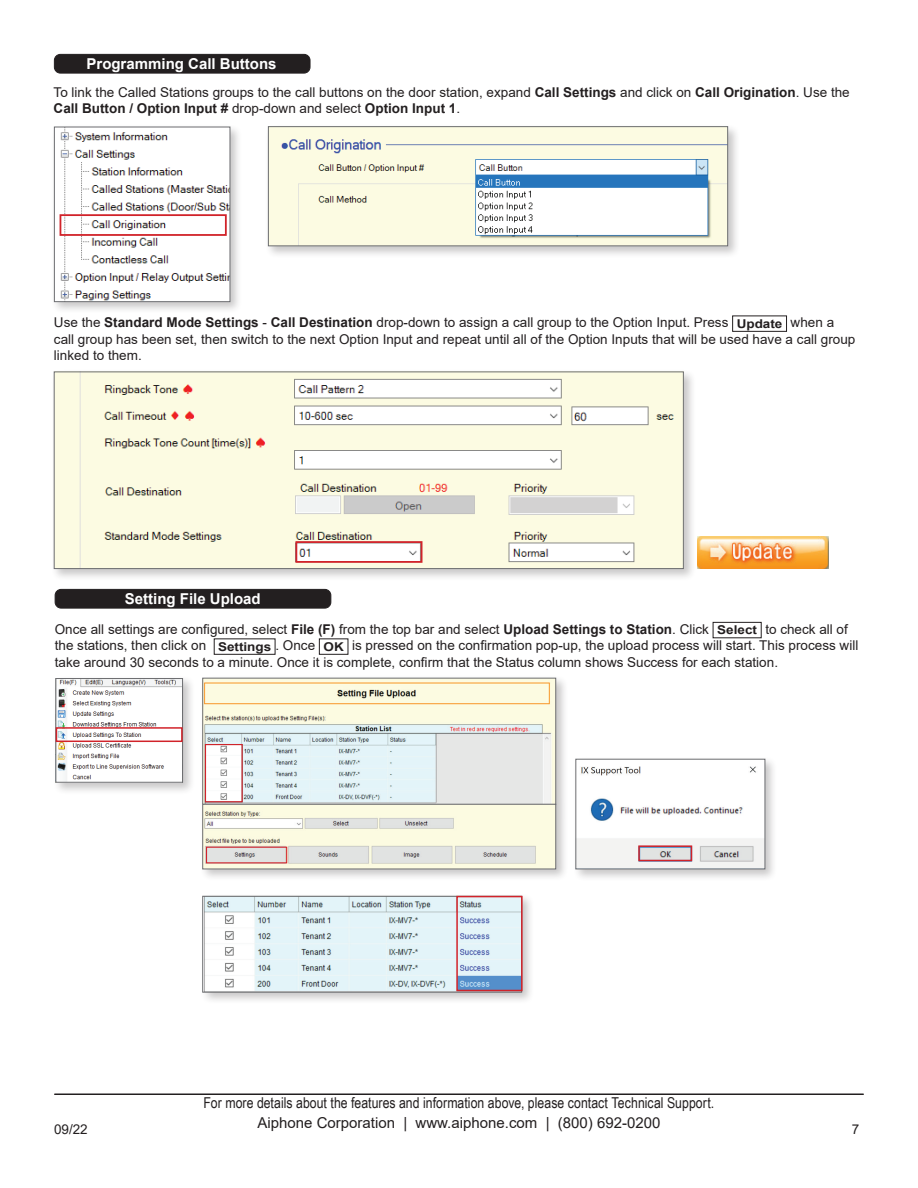
<style>
.page{position:relative;width:918px;height:1188px;background:#fff}
.page>*{position:absolute;margin:0;border:0;box-sizing:border-box;transform-origin:0 0}
.t1{font:15px "Arial Narrow";letter-spacing:.005em;color:#231f20}
.t2{font:15px "Arial";color:#231f20}
.t3{font:700 15px "Arial";color:#fff}
.t4{font:13.5px/16.5px "Arial";color:#231f20}
.s1{font-weight:700}
.s2{font-weight:700;font-size:12.15px}
</style>
<div class="page">
<div style="left:732px;top:316px;width:55px;height:16px;border:1px solid #231f20"></div>
<div style="left:54px;top:54px;width:256px;height:19px;background:#231f20;border-radius:6px"></div>
<div style="left:54px;top:54px;width:256px;height:19px;border:1px solid #231f20;border-radius:6px"></div>
<div style="left:51px;top:124px;width:192px;height:191px;background:#231f20;opacity:.25"></div>
<img style="left:56px;top:129px;width:172px;height:171px">
<div style="left:54px;top:127px;width:176px;height:175px;border:1px solid #6c6d70"></div>
<div style="left:60px;top:214px;width:167px;height:22px;border:2px solid #d1232a"></div>
<div style="left:265px;top:123px;width:476px;height:136px;background:#231f20;opacity:.25"></div>
<img style="left:270px;top:128px;width:456px;height:116px">
<div style="left:268px;top:126px;width:460px;height:120px;border:1px solid #6c6d70"></div>
<div style="left:51px;top:368px;width:645px;height:213px;background:#231f20;opacity:.25"></div>
<img style="left:56px;top:374px;width:626px;height:193px">
<div style="left:54px;top:372px;width:630px;height:197px;border:1px solid #6c6d70"></div>
<img style="left:697px;top:536px;width:131px;height:33px">
<div style="left:295px;top:541px;width:127px;height:22px;border:2px solid #d1232a"></div>
<div style="left:713px;top:622px;width:49px;height:16px;border:1px solid #231f20"></div>
<div style="left:214px;top:638px;width:61px;height:17px;border:1px solid #231f20"></div>
<div style="left:319px;top:638px;width:29px;height:17px;border:1px solid #231f20"></div>
<div style="left:52px;top:675px;width:144px;height:120px;background:#231f20;opacity:.25"></div>
<img style="left:58px;top:680px;width:123px;height:101px">
<div style="left:56px;top:678px;width:127px;height:105px;border:1px solid #6c6d70"></div>
<div style="left:56px;top:727px;width:127px;height:15px;border:2px solid #d1232a"></div>
<div style="left:199px;top:675px;width:370px;height:207px;background:#231f20;opacity:.25"></div>
<img style="left:204px;top:680px;width:350px;height:187px">
<div style="left:202px;top:678px;width:354px;height:127px;border:1px solid #6c6d70"></div>
<div style="left:202px;top:804px;width:354px;height:65px;border:1px solid #6c6d70"></div>
<img style="left:207px;top:746px;width:34px;height:54px">
<div style="left:205px;top:744px;width:38px;height:58px;border:1px solid #d1232a"></div>
<div style="left:206px;top:847px;width:81px;height:16px;border:1px solid #d1232a"></div>
<div style="left:572px;top:756px;width:206px;height:126px;background:#231f20;opacity:.25"></div>
<img style="left:577px;top:761px;width:186px;height:106px">
<div style="left:575px;top:759px;width:190px;height:110px;border:1px solid #6c6d70"></div>
<div style="left:638px;top:845px;width:54px;height:16px;border:2px solid #d1232a"></div>
<div style="left:199px;top:893px;width:336px;height:112px;background:#231f20;opacity:.25"></div>
<img style="left:204px;top:898px;width:316px;height:93px">
<div style="left:202px;top:896px;width:320px;height:97px;border:1px solid #6c6d70"></div>
<div style="left:456px;top:896px;width:67px;height:95px;border:2px solid #d1232a"></div>
<div style="left:55px;top:589px;width:276px;height:19px;background:#231f20;border-radius:6px"></div>
<div style="left:55px;top:589px;width:276px;height:19px;border:1px solid #231f20;border-radius:6px"></div>
<hr style="left:55px;top:1094px;width:808px;height:1px;background:#231f20">
<p class="t3" style="left:86px;top:53px;width:192px">Programming Call Buttons</p>
<p class="t4" style="left:54px;top:84px;width:798px">To link the Called Stations groups to the call buttons on the door station, expand <span class="s1">Call Settings</span> and click on <span class="s1">Call Origination</span>. Use the<br><span class="s1">Call Button / Option Input #</span> drop-down and select <span class="s1">Option Input 1</span>.</p>
<p class="t4" style="left:54px;top:314px;width:803px">Use the <span class="s1">Standard Mode Settings</span> - <span class="s1">Call Destination</span> drop-down to assign a call group to the Option Input. Press <span class="s2">Update</span> when a call group has been set, then switch to the next Option Input and repeat until all of the Option Inputs that will be used have a call group linked to them.</p>
<p class="t3" style="left:125px;top:588px;width:137px">Setting File Upload</p>
<p class="t4" style="left:55px;top:621px;width:805px">Once all settings are configured, select <span class="s1">File (F)</span> from the top bar and select <span class="s1">Upload Settings to Station</span>. Click <span class="s2">Select</span> to check all of the stations, then click on <span class="s2">Settings</span> . Once <span class="s2">OK</span> is pressed on the confirmation pop-up, the upload process will start. This process will take around 30 seconds to a minute. Once it is complete, confirm that the Status column shows Success for each station.</p>
<p class="t4" style="left:54px;top:1121px;width:35px">09/22</p>
<p class="t1" style="left:204px;top:1091px;width:512px">For more details about the features and information above, please contact Technical Support.</p>
<p class="t2" style="left:257px;top:1113px;width:405px">Aiphone Corporation | www.aiphone.com | (800) 692-0200</p>
<p class="t4" style="left:852px;top:1121px;width:9px">7</p>
</div>
